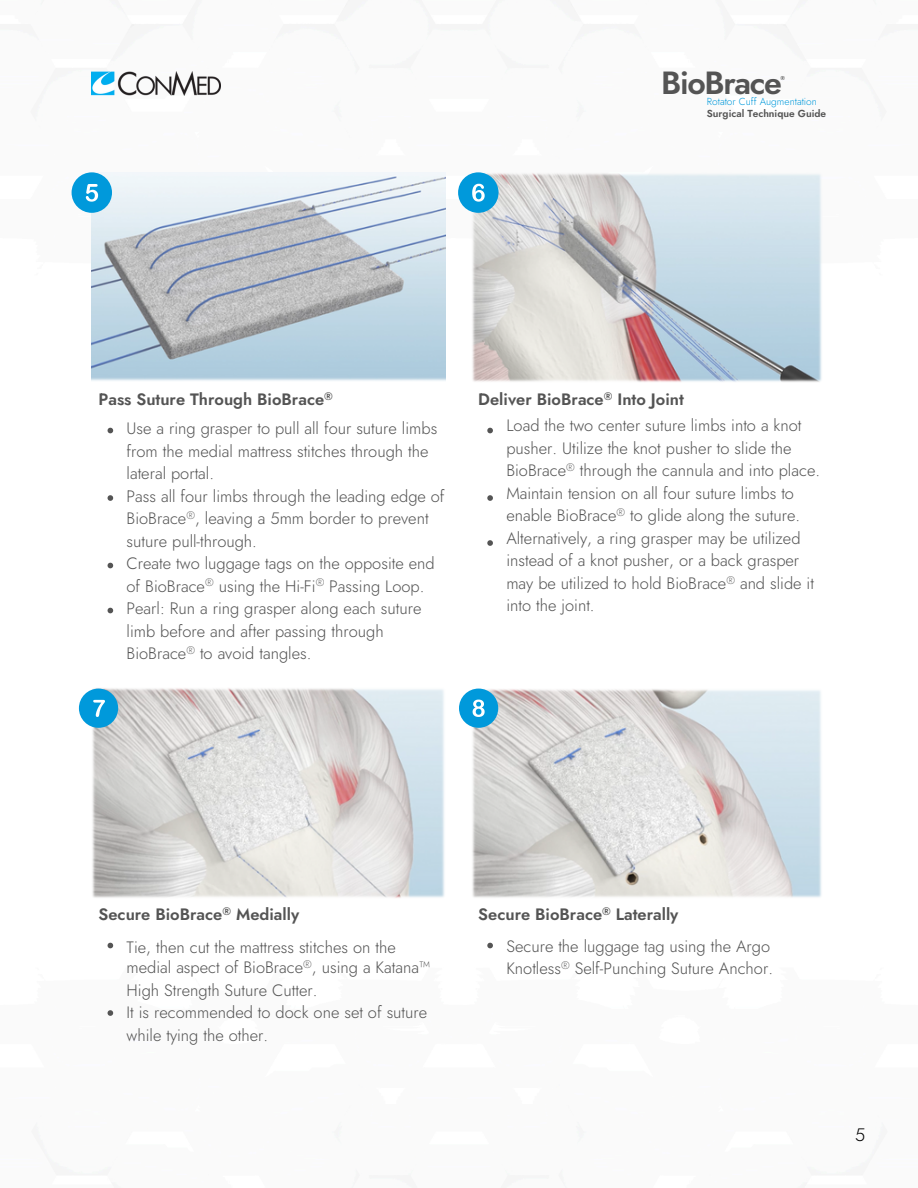
<style>
.page{position:relative;width:918px;height:1188px;background:#fff}
.page>*{position:absolute;margin:0;border:0;box-sizing:border-box;transform-origin:0 0}
.t1{font:600 32.1px "Jost";letter-spacing:-.045em;color:#545454}
.t2{font:300 18px "Jost";color:#000}
.t3{font:300 16.5px/22.5px "Jost";color:#545454}
.t4{font:600 16.5px "Jost";color:#545454}
.t5{font:300 10.2px "Jost";color:#0099db}
.t6{font:600 10.2px "Jost";color:#545454}
.t7{font:600 5.7px "Jost";color:#545454}
</style>
<div class="page">
<img style="left:92px;top:172px;width:353px;height:209px">
<img style="left:472px;top:172px;width:350px;height:210px">
<div style="left:72px;top:172px;width:40px;height:41px;background:#0099db;border-radius:50%"></div>
<svg style="left:86px;top:184px;width:12px;height:18px"></svg>
<div style="left:458px;top:172px;width:41px;height:41px;background:#0099db;border-radius:50%"></div>
<svg style="left:472px;top:184px;width:13px;height:18px"></svg>
<svg style="left:108px;top:428px;width:5px;height:5px"></svg>
<svg style="left:108px;top:495px;width:5px;height:6px"></svg>
<svg style="left:108px;top:563px;width:5px;height:5px"></svg>
<svg style="left:108px;top:608px;width:5px;height:5px"></svg>
<svg style="left:487px;top:428px;width:6px;height:5px"></svg>
<svg style="left:487px;top:495px;width:6px;height:6px"></svg>
<svg style="left:487px;top:540px;width:6px;height:6px"></svg>
<img style="left:92px;top:688px;width:353px;height:210px">
<img style="left:472px;top:689px;width:350px;height:209px">
<div style="left:79px;top:689px;width:39px;height:39px;background:#0099db;border-radius:50%"></div>
<svg style="left:93px;top:700px;width:12px;height:17px"></svg>
<div style="left:459px;top:689px;width:39px;height:39px;background:#0099db;border-radius:50%"></div>
<svg style="left:473px;top:700px;width:12px;height:17px"></svg>
<svg style="left:108px;top:943px;width:5px;height:5px"></svg>
<svg style="left:108px;top:1010px;width:5px;height:6px"></svg>
<svg style="left:487px;top:943px;width:6px;height:5px"></svg>
<img style="left:92px;top:71px;width:128px;height:24px">
<h1 class="t1" style="left:661px;top:60px;width:122px">BioBrace</h1>
<p class="t7" style="left:781px;top:74px;width:6px">®</p>
<p class="t5" style="left:707px;top:95px;width:112px">Rotator Cuff Augmentation</p>
<p class="t6" style="left:707px;top:106px;width:121px">Surgical Technique Guide</p>
<p class="t4" style="left:99px;top:388px;width:236px">Pass Suture Through BioBrace<sup>®</sup></p>
<p class="t3" style="left:127px;top:417px;width:320px">Use a ring grasper to pull all four suture limbs from the medial mattress stitches through the lateral portal.<br>Pass all four limbs through the leading edge of BioBrace<sup>®</sup>, leaving a 5mm border to prevent suture pull-through.<br>Create two luggage tags on the opposite end of BioBrace<sup>®</sup> using the Hi-Fi<sup>®</sup> Passing Loop.<br>Pearl: Run a ring grasper along each suture limb before and after passing through BioBrace<sup>®</sup> to avoid tangles.</p>
<p class="t4" style="left:478px;top:388px;width:207px">Deliver BioBrace<sup>®</sup> Into Joint</p>
<p class="t3" style="left:506px;top:414px;width:315px">Load the two center suture limbs into a knot pusher. Utilize the knot pusher to slide the BioBrace<sup>®</sup> through the cannula and into place.<br>Maintain tension on all four suture limbs to enable BioBrace<sup>®</sup> to glide along the suture.<br>Alternatively, a ring grasper may be utilized instead of a knot pusher, or a back grasper may be utilized to hold BioBrace<sup>®</sup> and slide it into the joint.</p>
<p class="t4" style="left:99px;top:903px;width:202px">Secure BioBrace<sup>®</sup> Medially</p>
<p class="t3" style="left:127px;top:936px;width:271px">Tie, then cut the mattress stitches on the</p>
<h1 class="t3" style="left:127px;top:956px;width:305px">medial aspect of BioBrace<sup>®</sup>, using a Katana™ High Strength Suture Cutter.<br>It is recommended to dock one set of suture while tying the other.</h1>
<p class="t4" style="left:478px;top:903px;width:202px">Secure BioBrace<sup>®</sup> Laterally</p>
<p class="t3" style="left:506px;top:935px;width:268px">Secure the luggage tag using the Argo<br>Knotless<sup>®</sup> Self-Punching Suture Anchor.</p>
<p class="t2" style="left:855px;top:1122px;width:12px">5</p>
</div>
